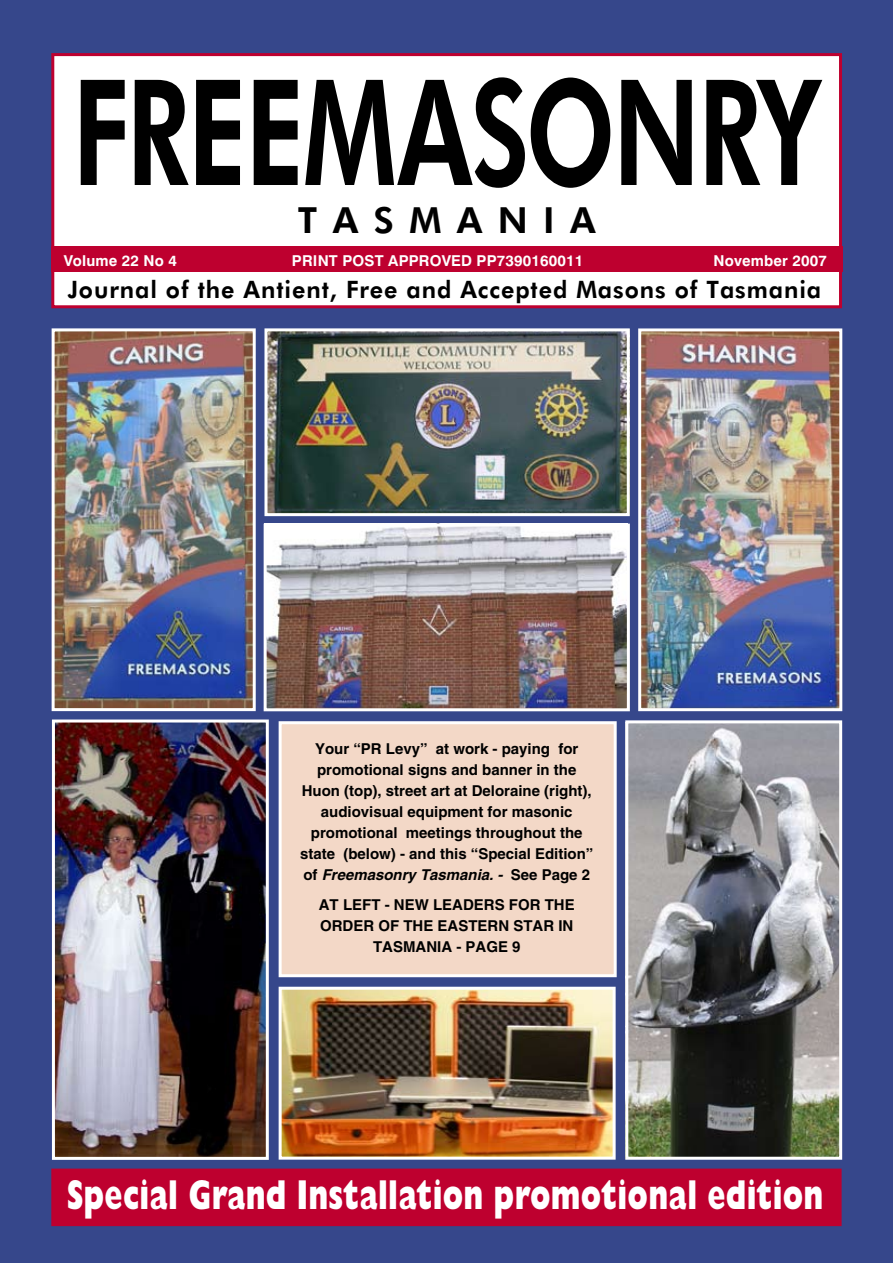
<style>
.page{position:relative;width:893px;height:1263px;background:#36478b}
.page>*{position:absolute;margin:0;border:0;box-sizing:border-box;transform-origin:0 0}
.t1{font:800 147px "Futura BT";letter-spacing:-.02em;color:#000;scale:.71 1}
.t2{font:800 42px "Gill Sans";letter-spacing:.01em;color:#fff;scale:.7 1}
.t3{font:800 36px "Futura BT";color:#000}
.t4{font:800 24px "Futura BT";letter-spacing:.04em;color:#000}
.t5{font:700 15px/21px "Helvetica";color:#000;text-align:center}
.t6{font:700 15px "Swiss 721 BT";letter-spacing:.01em;color:#fff}
.s1{font-style:italic}
</style>
<div class="page">
<img style="left:268px;top:528px;width:358px;height:179px">
<img style="left:283px;top:991px;width:329px;height:165px">
<img style="left:629px;top:724px;width:209px;height:432px">
<img style="left:56px;top:723px;width:209px;height:433px">
<img style="left:268px;top:332px;width:358px;height:180px">
<img style="left:642px;top:332px;width:196px;height:375px">
<img style="left:56px;top:332px;width:196px;height:375px">
<div style="left:51px;top:53px;width:791px;height:255px;background:#fff;border:3px solid #be002f"></div>
<div style="left:51px;top:247px;width:791px;height:25px;background:#be002f"></div>
<div style="left:51px;top:1168px;width:791px;height:58px;background:#be002f;border:2px solid #be002f"></div>
<div style="left:52px;top:719px;width:217px;height:441px;border:3px solid #fff"></div>
<div style="left:52px;top:328px;width:204px;height:383px;border:3px solid #fff"></div>
<div style="left:625px;top:720px;width:217px;height:440px;border:3px solid #fff"></div>
<div style="left:638px;top:328px;width:204px;height:383px;border:3px solid #fff"></div>
<div style="left:279px;top:987px;width:337px;height:173px;border:3px solid #fff"></div>
<div style="left:264px;top:328px;width:366px;height:188px;border:3px solid #fff"></div>
<div style="left:264px;top:524px;width:366px;height:187px;border:3px solid #fff"></div>
<div style="left:279px;top:721px;width:338px;height:256px;background:#f3d8c7;border:3px solid #fff"></div>
<h1 class="t1" style="left:72px;top:43px;width:1055px">FREEMASONRY</h1>
<h3 class="t3" style="left:298px;top:198px;width:299px">T A S M A N I A</h3>
<p class="t6" style="left:64px;top:251px;width:115px">Volume 22 No 4</p>
<p class="t6" style="left:292px;top:251px;width:293px">PRINT POST APPROVED PP7390160011</p>
<p class="t6" style="left:714px;top:251px;width:115px">November 2007</p>
<h3 class="t4" style="left:68px;top:275px;width:755px">Journal of the Antient, Free and Accepted Masons of Tasmania</h3>
<p class="t5" style="left:300px;top:738px;width:295px">Your “PR Levy” at work - paying for promotional signs and banner in the Huon (top), street art at Deloraine (right), audiovisual equipment for masonic promotional meetings throughout the state (below) - and this “Special Edition” of <span class="s1">Freemasonry Tasmania. -</span> See Page 2</p>
<p class="t5" style="left:319px;top:893px;width:257px">AT LEFT - NEW LEADERS FOR THE<br>ORDER OF THE EASTERN STAR IN<br>TASMANIA - PAGE 9</p>
<h2 class="t2" style="left:67px;top:1170px;width:1083px">Special Grand Installation promotional edition</h2>
</div>
